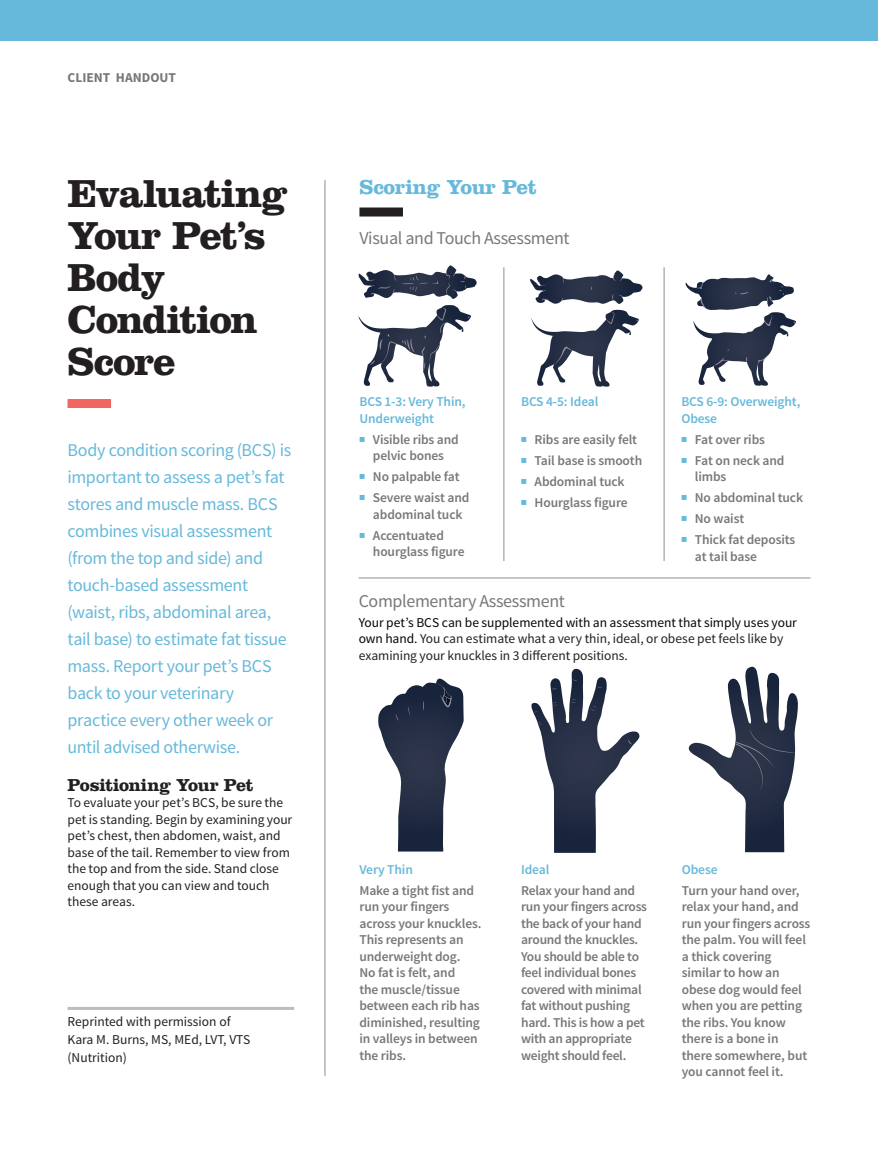
<style>
.page{position:relative;width:878px;height:1175px;background:#fff}
.page>*{position:absolute;margin:0;border:0;box-sizing:border-box;transform-origin:0 0}
.t1{font:700 40.5px/42px "Clarendon LT Std";letter-spacing:-.035em;color:#231f20}
.t2{font:700 21px "Clarendon LT Std";letter-spacing:-.02em;color:#66b9da}
.t3{font:18px/27px "Source Sans Pro";letter-spacing:-.02em;color:#66b9da}
.t4{font:18px "Source Sans Pro";letter-spacing:-.02em;color:#76787b}
.t5{font:700 18px "Clarendon LT Std";letter-spacing:-.025em;color:#231f20}
.t6{font:600 13.5px/16.5px "Source Sans Pro";letter-spacing:-.01em;color:#76787b}
.t7{font:13.5px/16.5px "Source Sans Pro";color:#231f20}
.t8{font:600 13.5px/16.5px "Source Sans Pro";letter-spacing:-.01em;color:#66b9da}
.t9{font:700 13.5px "Source Sans Pro";color:#76787b}
.s1{color:#040503}
</style>
<div class="page">
<svg style="left:378px;top:678px;width:86px;height:173px"></svg>
<svg style="left:531px;top:669px;width:108px;height:184px"></svg>
<svg style="left:688px;top:666px;width:110px;height:186px"></svg>
<svg style="left:358px;top:305px;width:113px;height:81px"></svg>
<svg style="left:358px;top:265px;width:118px;height:34px"></svg>
<svg style="left:530px;top:270px;width:112px;height:34px"></svg>
<svg style="left:531px;top:310px;width:107px;height:76px"></svg>
<svg style="left:685px;top:274px;width:111px;height:112px"></svg>
<hr style="left:358px;top:577px;width:452px;height:1px;background:#b2b3b7">
<div style="left:68px;top:399px;width:43px;height:9px;background:#f16661"></div>
<div style="left:0;top:0;width:878px;height:40px;background:#66b9da"></div>
<div style="left:359px;top:207px;width:44px;height:9px;background:#231f20"></div>
<hr style="left:324px;top:180px;width:2px;height:896px;background:#b2b3b7">
<hr style="left:503px;top:267px;width:1px;height:294px;background:#b2b3b7">
<hr style="left:663px;top:267px;width:1px;height:294px;background:#b2b3b7">
<svg style="left:68px;top:1007px;width:226px;height:3px"></svg>
<p class="t9" style="left:68px;top:69px;width:110px">CLIENT HANDOUT</p>
<h1 class="t1" style="left:68px;top:172px;width:222px">Evaluating<br>Your Pet’s<br>Body<br>Condition<br>Score</h1>
<p class="t3" style="left:68px;top:437px;width:225px">Body condition scoring (BCS) is important to assess a pet’s fat stores and muscle mass. BCS combines visual assessment (from the top and side) and touch-based assessment (waist, ribs, abdominal area, tail base) to estimate fat tissue mass. Report your pet’s BCS back to your veterinary practice every other week or until advised otherwise.</p>
<h3 class="t5" style="left:68px;top:773px;width:187px">Positioning Your Pet</h3>
<p class="t7" style="left:68px;top:794px;width:226px">To evaluate your pet’s BCS, be sure the pet is standing. Begin by examining your pet’s chest, then abdomen, waist, and base of the tail. Remember to view from the top and from the side. Stand close enough that you can view and touch these areas.</p>
<p class="t7" style="left:68px;top:1013px;width:184px;line-height:18px">Reprinted with permission of<br>Kara M. Burns, MS, MEd, LVT, VTS (Nutrition)</p>
<h2 class="t2" style="left:359px;top:174px;width:179px">Scoring Your Pet</h2>
<h3 class="t4" style="left:359px;top:226px;width:212px">Visual and Touch Assessment</h3>
<p class="t8" style="left:359px;top:394px;width:108px">BCS 1-3: Very Thin,<br>Underweight</p>
<p class="t6" style="left:373px;top:431px;width:87px">Visible ribs and pelvic bones</p>
<p class="t6" style="left:373px;top:467px;width:98px;line-height:21px">No palpable fat<br>Severe waist and</p>
<p class="t6" style="left:373px;top:504px;width:91px;line-height:21px">abdominal tuck<br>Accentuated</p>
<p class="t6" style="left:373px;top:544px;width:93px">hourglass figure</p>
<p class="t8" style="left:521px;top:394px;width:79px">BCS 4-5: Ideal</p>
<p class="t6" style="left:534px;top:429px;width:109px;line-height:21px">Ribs are easily felt<br>Tail base is smooth<br>Abdominal tuck<br>Hourglass figure</p>
<p class="t8" style="left:681px;top:394px;width:121px">BCS 6-9: Overweight,<br>Obese</p>
<p class="t6" style="left:695px;top:429px;width:91px;line-height:21px">Fat over ribs<br>Fat on neck and</p>
<p class="t6" style="left:695px;top:467px;width:110px;line-height:21px">limbs<br>No abdominal tuck<br>No waist<br>Thick fat deposits</p>
<p class="t6" style="left:695px;top:548px;width:64px">at tail base</p>
<h3 class="t4" style="left:358px;top:590px;width:208px">Complementary Assessment</h3>
<p class="t7" style="left:358px;top:614px;width:440px"><span class="s1">Your pet’s BCS can be supplemented with an assessment that simply uses your own hand.</span> You can estimate what a very thin, ideal, or obese pet feels like by examining your knuckles in 3 different positions.</p>
<p class="t8" style="left:359px;top:861px;width:55px">Very Thin</p>
<p class="t6" style="left:359px;top:882px;width:124px">Make a tight fist and run your fingers across your knuckles.<br>This represents an underweight dog.<br>No fat is felt, and<br>the muscle/tissue between each rib has diminished, resulting in valleys in between the ribs.</p>
<p class="t8" style="left:521px;top:861px;width:30px">Ideal</p>
<p class="t6" style="left:521px;top:882px;width:127px">Relax your hand and run your fingers across the back of your hand around the knuckles.<br>You should be able to feel individual bones covered with minimal fat without pushing hard. This is how a pet with an appropriate weight should feel.</p>
<p class="t8" style="left:681px;top:861px;width:37px">Obese</p>
<p class="t6" style="left:681px;top:882px;width:130px">Turn your hand over, relax your hand, and run your fingers across the palm. You will feel a thick covering similar to how an obese dog would feel when you are petting the ribs. You know there is a bone in there somewhere, but you cannot feel it.</p>
</div>
